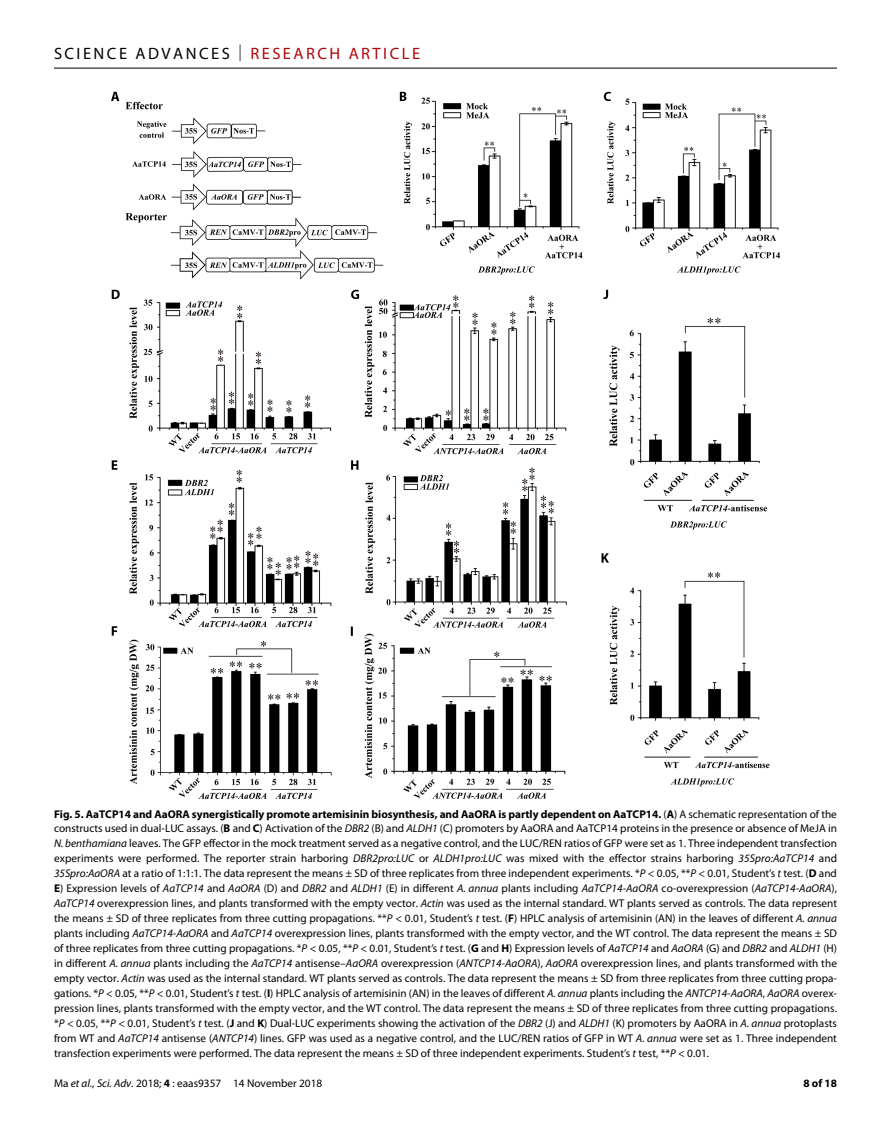
<style>
.page{position:relative;width:891px;height:1134px;background:#fff}
.page>*{position:absolute;margin:0;border:0;box-sizing:border-box;transform-origin:0 0}
.t1{font:16.5px "Myriad Pro";letter-spacing:.15em;color:#000}
.t2{font:11.25px/15px "Myriad Pro";color:#000;text-align:justify}
.t3{font:700 11.25px "Myriad Pro";color:#000}
.s1{font-weight:300}
.s2{color:#b10508}
.s3{font-weight:700}
.s4{font-style:italic}
</style>
<div class="page">
<hr style="left:54px;top:68px;width:783px;height:1px;background:#000">
<img style="left:111px;top:91px;width:669px;height:708px">
<h1 class="t1" style="left:54px;top:40px;width:368px">SCIENCE ADVANCES <span class="s1">|</span> <span class="s2">RESEARCH ARTICLE</span></h1>
<p class="t2" style="left:54px;top:806px;width:785px"><span class="s3">Fig. 5. AaTCP14 and AaORA synergistically promote artemisinin biosynthesis, and AaORA is partly dependent on AaTCP14.</span> (<span class="s3">A</span>) A schematic representation of the constructs used in dual-LUC assays. (<span class="s3">B</span> and <span class="s3">C</span>) Activation of the <span class="s4">DBR2</span> (B) and <span class="s4">ALDH1</span> (C) promoters by AaORA and AaTCP14 proteins in the presence or absence of MeJA in <span class="s4">N. benthamiana</span> leaves. The GFP effector in the mock treatment served as a negative control, and the LUC/REN ratios of GFP were set as 1. Three independent transfection experiments were performed. The reporter strain harboring <span class="s4">DBR2pro:LUC</span> or <span class="s4">ALDH1pro:LUC</span> was mixed with the effector strains harboring <span class="s4">35Spro:AaTCP14</span> and <span class="s4">35Spro:AaORA</span> at a ratio of 1:1:1. The data represent the means ± SD of three replicates from three independent experiments. *<span class="s4">P</span> &lt; 0.05, **<span class="s4">P</span> &lt; 0.01, Student’s <span class="s4">t</span> test. (<span class="s3">D</span> and <span class="s3">E</span>) Expression levels of <span class="s4">AaTCP14</span> and <span class="s4">AaORA</span> (D) and <span class="s4">DBR2</span> and <span class="s4">ALDH1</span> (E) in different <span class="s4">A. annua</span> plants including <span class="s4">AaTCP14-AaORA</span> co-overexpression (<span class="s4">AaTCP14-AaORA</span>), <span class="s4">AaTCP14</span> overexpression lines, and plants transformed with the empty vector. <span class="s4">Actin</span> was used as the internal standard. WT plants served as controls. The data represent the means ± SD of three replicates from three cutting propagations. **<span class="s4">P</span> &lt; 0.01, Student’s <span class="s4">t</span> test. (<span class="s3">F</span>) HPLC analysis of artemisinin (AN) in the leaves of different <span class="s4">A. annua </span>plants including <span class="s4">AaTCP14-AaORA</span> and <span class="s4">AaTCP14</span> overexpression lines, plants transformed with the empty vector, and the WT control. The data represent the means ± SD of three replicates from three cutting propagations. *<span class="s4">P</span> &lt; 0.05, **<span class="s4">P</span> &lt; 0.01, Student’s <span class="s4">t</span> test. (<span class="s3">G</span> and <span class="s3">H</span>) Expression levels of <span class="s4">AaTCP14</span> and <span class="s4">AaORA</span> (G) and <span class="s4">DBR2</span> and <span class="s4">ALDH1</span> (H) in different <span class="s4">A. annua</span> plants including the <span class="s4">AaTCP14</span> antisense–<span class="s4">AaORA</span> overexpression (<span class="s4">ANTCP14</span>-<span class="s4">AaORA</span>), <span class="s4">AaORA</span> overexpression lines, and plants transformed with the empty vector. <span class="s4">Actin</span> was used as the internal standard. WT plants served as controls. The data represent the means ± SD from three replicates from three cutting propa&shy;gations. *<span class="s4">P</span> &lt; 0.05, **<span class="s4">P</span> &lt; 0.01, Student’s <span class="s4">t</span> test. (<span class="s3">I</span>) HPLC analysis of artemisinin (AN) in the leaves of different <span class="s4">A. annua</span> plants including the <span class="s4">ANTCP14</span>-<span class="s4">AaORA</span>, <span class="s4">AaORA</span> overex&shy;pression lines, plants transformed with the empty vector, and the WT control. The data represent the means ± SD of three replicates from three cutting propagations. *<span class="s4">P</span> &lt; 0.05, **<span class="s4">P</span> &lt; 0.01, Student’s <span class="s4">t</span> test. (<span class="s3">J</span> and <span class="s3">K</span>) Dual-LUC experiments showing the activation of the <span class="s4">DBR2</span> (J) and <span class="s4">ALDH1</span> (K) promoters by AaORA in <span class="s4">A. annua</span> protoplasts from WT and <span class="s4">AaTCP14</span> antisense (<span class="s4">ANTCP14</span>) lines. GFP was used as a negative control, and the LUC/REN ratios of GFP in WT <span class="s4">A. annua</span> were set as 1. Three independent transfection experiments were performed. The data represent the means ± SD of three independent experiments. Student’s <span class="s4">t</span> test, **<span class="s4">P</span> &lt; 0.01.</p>
<p class="t2" style="left:54px;top:1076px;width:270px">Ma <span class="s4">et al</span>., <span class="s4">Sci. Adv.</span> 2018; <span class="s3">4</span> : eaas9357 14 November 2018</p>
<p class="t3" style="left:803px;top:1074px;width:35px">8 of 18</p>
</div>
